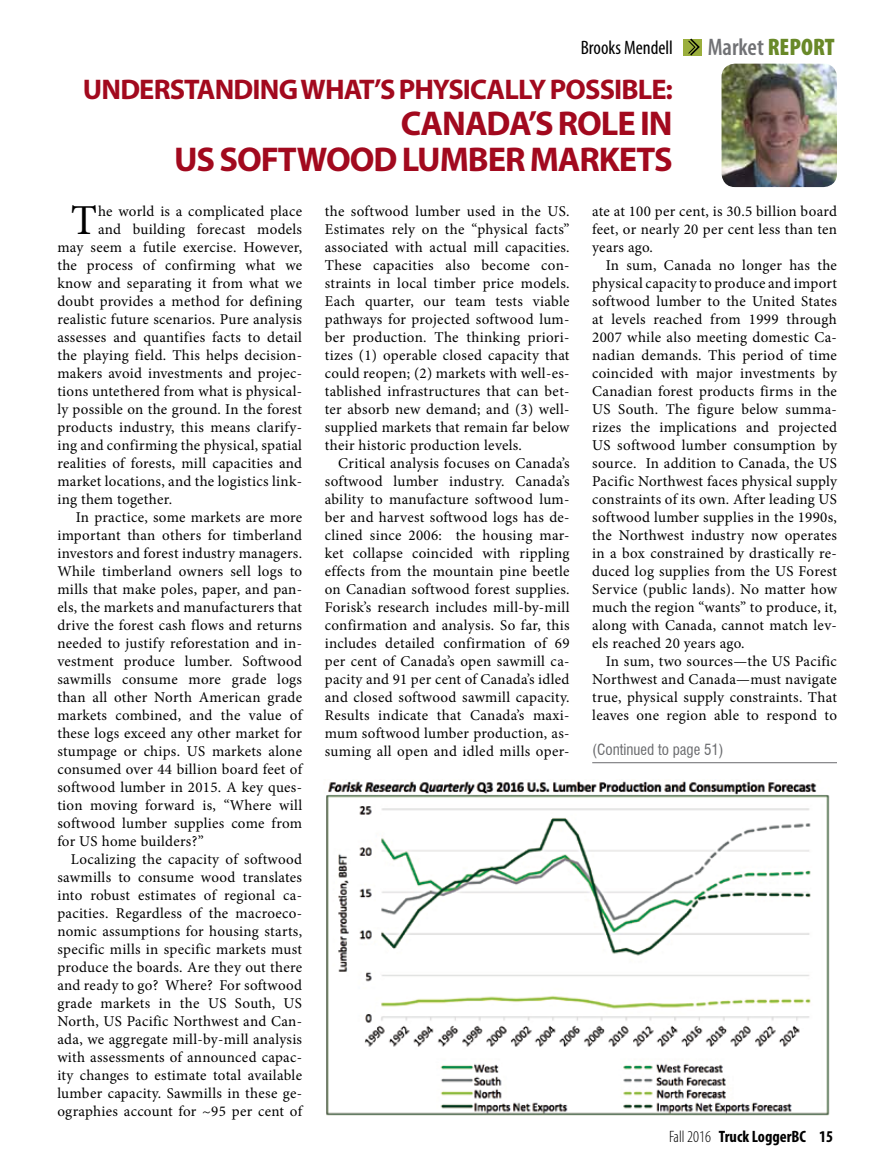
<style>
.page{position:relative;width:891px;height:1161px;background:#fff}
.page>*{position:absolute;margin:0;border:0;box-sizing:border-box;transform-origin:0 0}
.t1{font:42.75px "Minion Pro";color:#000}
.t2{font:700 34.5px/36px "Myriad Pro";letter-spacing:-.03em;color:#a2091e;text-align:right}
.t3{font:700 28.5px "Myriad Pro";letter-spacing:-.03em;color:#a2091e}
.t4{font:600 condensed 24px "Myriad Pro";color:#717275}
.t5{font:condensed 19.5px "Myriad Pro";color:#000}
.t6{font:700 condensed 16.5px "Myriad Pro";color:#000}
.t7{font:15px/18px "Minion Pro";letter-spacing:.02em;color:#000;text-align:justify}
.t8{font:condensed 15px "Swiss 721 BT";color:#696a6d}
.s1{font-weight:900;color:#698928}
.s2{font-weight:300}
</style>
<div class="page">
<div style="left:684px;top:39px;width:18px;height:17px;background:#9aae3c"></div>
<svg style="left:688px;top:38px;width:12px;height:18px"></svg>
<hr style="left:592px;top:762px;width:245px;height:1px;background:#696a6d">
<img style="left:722px;top:64px;width:115px;height:123px">
<img style="left:326px;top:781px;width:504px;height:335px">
<h3 class="t5" style="left:581px;top:36px;width:94px">Brooks Mendell</h3>
<h3 class="t4" style="left:708px;top:34px;width:129px">Market <span class="s1">REPORT</span></h3>
<h3 class="t3" style="left:83px;top:71px;width:592px">UNDERSTANDING WHAT’S PHYSICALLY POSSIBLE:</h3>
<h2 class="t2" style="left:174px;top:104px;width:500px">CANADA’S ROLE IN<br>US SOFTWOOD LUMBER MARKETS</h2>
<h1 class="t1" style="left:71px;top:192px;width:28px">T</h1>
<p class="t7" style="left:98px;top:202px;width:206px">he world is a complicated place</p>
<p class="t7" style="left:325px;top:202px;width:246px">the softwood lumber used in the US.<br>Estimates rely on the “physical facts” associated with actual mill capacities.<br>These capacities also become con&shy;straints in local timber price models.<br>Each quarter, our team tests viable pathways for projected softwood lum&shy;ber production. The thinking priori&shy;tizes (1) operable closed capacity that could reopen; (2) markets with well-es&shy;tablished infrastructures that can bet&shy;ter absorb new demand; and (3) well&shy;supplied markets that remain far below their historic production levels.</p>
<p class="t7" style="left:325px;top:454px;width:246px;text-indent:14px">Critical analysis focuses on Canada’s softwood lumber industry. Canada’s ability to manufacture softwood lum&shy;ber and harvest softwood logs has de&shy;clined since 2006: the housing mar&shy;ket collapse coincided with rippling effects from the mountain pine beetle on Canadian softwood forest supplies.<br>Forisk’s research includes mill-by-mill confirmation and analysis. So far, this includes detailed confirmation of 69 per cent of Canada’s open sawmill ca&shy;pacity and 91 per cent of Canada’s idled and closed softwood sawmill capacity.<br>Results indicate that Canada’s maxi&shy;mum softwood lumber production, as&shy;suming all open and idled mills oper-</p>
<p class="t7" style="left:592px;top:202px;width:246px">ate at 100 per cent, is 30.5 billion board feet, or nearly 20 per cent less than ten years ago.</p>
<p class="t7" style="left:592px;top:256px;width:246px;text-indent:14px">In sum, Canada no longer has the physical capacity to produce and import softwood lumber to the United States at levels reached from 1999 through 2007 while also meeting domestic Ca&shy;nadian demands. This period of time coincided with major investments by Canadian forest products firms in the US South. The figure below summa&shy;rizes the implications and projected US softwood lumber consumption by source. In addition to Canada, the US Pacific Northwest faces physical supply constraints of its own. After leading US softwood lumber supplies in the 1990s, the Northwest industry now operates in a box constrained by drastically re&shy;duced log supplies from the US Forest Service (public lands). No matter how much the region “wants” to produce, it, along with Canada, cannot match lev&shy;els reached 20 years ago.</p>
<p class="t7" style="left:592px;top:652px;width:246px;text-indent:14px">In sum, two sources—the US Pacific Northwest and Canada—must navigate true, physical supply constraints. That leaves one region able to respond to</p>
<p class="t8" style="left:592px;top:740px;width:133px">(Continued to page 51)</p>
<p class="t7" style="left:98px;top:220px;width:206px">and building forecast models</p>
<p class="t7" style="left:57px;top:238px;width:246px">may seem a futile exercise. However,</p>
<p class="t7" style="left:57px;top:256px;width:246px">the process of confirming what we</p>
<p class="t7" style="left:57px;top:274px;width:246px">know and separating it from what we</p>
<p class="t7" style="left:57px;top:292px;width:246px">doubt provides a method for defining</p>
<p class="t7" style="left:57px;top:310px;width:246px">realistic future scenarios. Pure analysis</p>
<p class="t7" style="left:57px;top:328px;width:246px">assesses and quantifies facts to detail</p>
<p class="t7" style="left:57px;top:346px;width:246px">the playing field. This helps decision-</p>
<p class="t7" style="left:57px;top:364px;width:246px">makers avoid investments and projec-</p>
<p class="t7" style="left:57px;top:382px;width:246px">tions untethered from what is physical-</p>
<p class="t7" style="left:57px;top:400px;width:246px">ly possible on the ground. In the forest</p>
<p class="t7" style="left:57px;top:418px;width:246px">products industry, this means clarify-</p>
<p class="t7" style="left:57px;top:436px;width:246px">ing and confirming the physical, spatial</p>
<p class="t7" style="left:57px;top:454px;width:246px">realities of forests, mill capacities and</p>
<p class="t7" style="left:57px;top:472px;width:246px">market locations, and the logistics link-</p>
<p class="t7" style="left:57px;top:490px;width:116px">ing them together.</p>
<p class="t7" style="left:76px;top:508px;width:228px">In practice, some markets are more</p>
<p class="t7" style="left:57px;top:526px;width:246px">important than others for timberland</p>
<p class="t7" style="left:57px;top:544px;width:246px">investors and forest industry managers.</p>
<p class="t7" style="left:57px;top:562px;width:246px">While timberland owners sell logs to</p>
<p class="t7" style="left:57px;top:580px;width:246px">mills that make poles, paper, and pan-</p>
<p class="t7" style="left:57px;top:598px;width:246px">els, the markets and manufacturers that</p>
<p class="t7" style="left:57px;top:616px;width:246px">drive the forest cash flows and returns</p>
<p class="t7" style="left:57px;top:634px;width:246px">needed to justify reforestation and in-</p>
<p class="t7" style="left:57px;top:652px;width:246px">vestment produce lumber. Softwood</p>
<p class="t7" style="left:57px;top:670px;width:246px">sawmills consume more grade logs</p>
<p class="t7" style="left:57px;top:688px;width:246px">than all other North American grade</p>
<p class="t7" style="left:57px;top:706px;width:246px">markets combined, and the value of</p>
<p class="t7" style="left:57px;top:724px;width:246px">these logs exceed any other market for</p>
<p class="t7" style="left:57px;top:742px;width:246px">stumpage or chips. US markets alone</p>
<p class="t7" style="left:57px;top:760px;width:246px">consumed over 44 billion board feet of</p>
<p class="t7" style="left:57px;top:778px;width:246px">softwood lumber in 2015. A key ques-</p>
<p class="t7" style="left:57px;top:796px;width:246px">tion moving forward is, “Where will</p>
<p class="t7" style="left:57px;top:814px;width:246px">softwood lumber supplies come from</p>
<p class="t7" style="left:57px;top:832px;width:148px">for US home builders?”</p>
<p class="t7" style="left:71px;top:850px;width:233px">Localizing the capacity of softwood</p>
<p class="t7" style="left:57px;top:868px;width:246px">sawmills to consume wood translates</p>
<p class="t7" style="left:57px;top:886px;width:246px">into robust estimates of regional ca-</p>
<p class="t7" style="left:57px;top:904px;width:246px">pacities. Regardless of the macroeco-</p>
<p class="t7" style="left:57px;top:922px;width:246px">nomic assumptions for housing starts,</p>
<p class="t7" style="left:57px;top:940px;width:246px">specific mills in specific markets must</p>
<p class="t7" style="left:57px;top:958px;width:246px">produce the boards. Are they out there</p>
<p class="t7" style="left:57px;top:976px;width:246px">and ready to go? Where? For softwood</p>
<p class="t7" style="left:57px;top:994px;width:246px">grade markets in the US South, US</p>
<p class="t7" style="left:57px;top:1012px;width:246px">North, US Pacific Northwest and Can-</p>
<p class="t7" style="left:57px;top:1030px;width:246px">ada, we aggregate mill-by-mill analysis</p>
<p class="t7" style="left:57px;top:1048px;width:246px">with assessments of announced capac-</p>
<p class="t7" style="left:57px;top:1066px;width:246px">ity changes to estimate total available</p>
<p class="t7" style="left:57px;top:1084px;width:246px">lumber capacity. Sawmills in these ge-</p>
<p class="t7" style="left:57px;top:1102px;width:246px">ographies account for ~95 per cent of</p>
<p class="t6" style="left:669px;top:1126px;width:166px"><span class="s2">Fall 2016</span> Truck LoggerBC 15</p>
</div>
